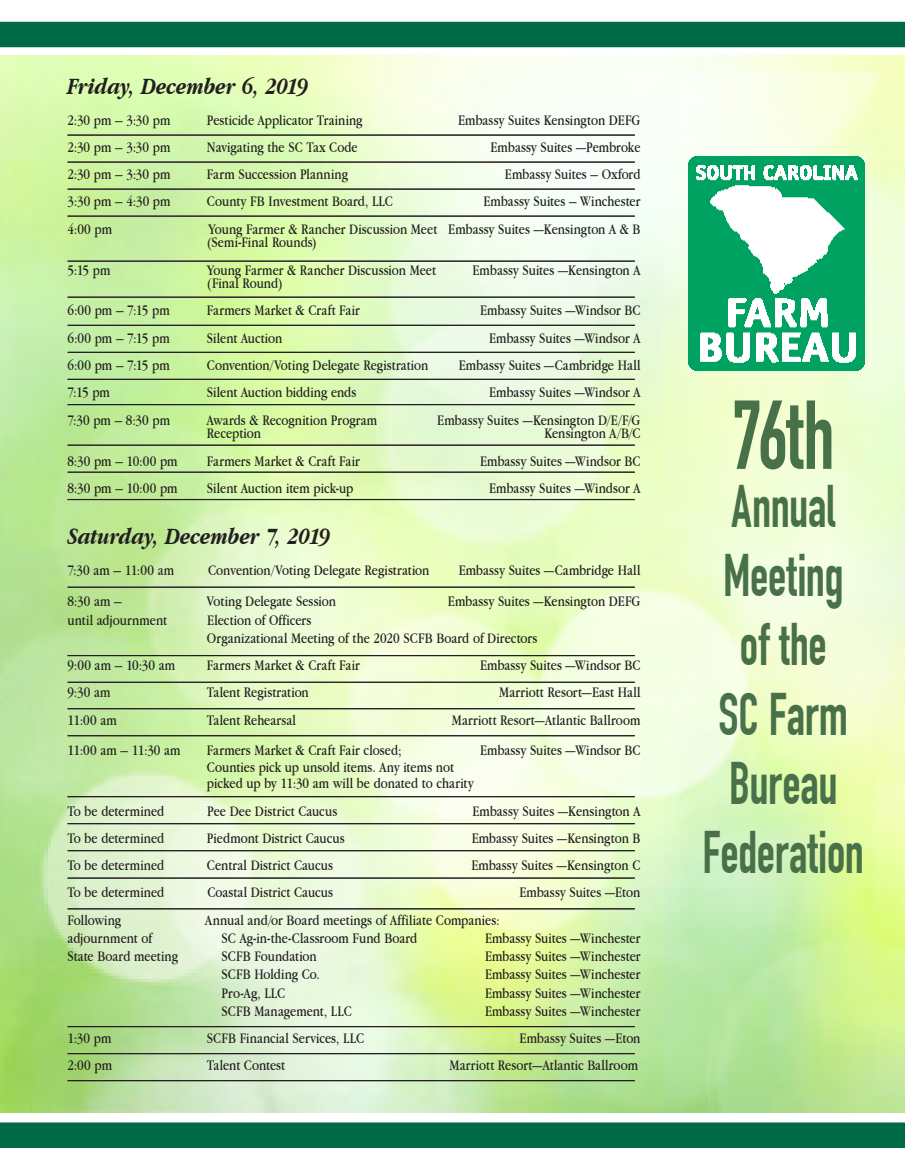
<style>
.page{position:relative;width:905px;height:1175px;background:#fff}
.page>*{position:absolute;margin:0;border:0;box-sizing:border-box;transform-origin:0 0}
.t1{font:700 96px "DIN Condensed";color:#497149;scale:.84 1}
.t2{font:700 58.65px/69.3px "DIN Condensed";letter-spacing:-.01em;color:#497149;text-align:center;scale:.84 1}
.t3{font:italic 700 24.3px "Apple Garamond";letter-spacing:-.01em;color:#231f20}
.t4{font:15.15px/13.6px "Apple Garamond BT";color:#231f20}
</style>
<div class="page">
<img style="left:0;top:55px;width:904px;height:1057px">
<div style="left:0;top:22px;width:904px;height:25px;background:#006a47"></div>
<div style="left:0;top:1122px;width:904px;height:26px;background:#006a47"></div>
<hr style="left:68px;top:135px;width:566px;height:1px;background:#231f20">
<hr style="left:68px;top:162px;width:566px;height:1px;background:#231f20">
<hr style="left:68px;top:189px;width:566px;height:1px;background:#231f20">
<hr style="left:68px;top:216px;width:566px;height:1px;background:#231f20">
<hr style="left:68px;top:261px;width:566px;height:1px;background:#231f20">
<hr style="left:68px;top:297px;width:566px;height:1px;background:#231f20">
<hr style="left:68px;top:325px;width:566px;height:1px;background:#231f20">
<hr style="left:68px;top:352px;width:566px;height:1px;background:#231f20">
<hr style="left:68px;top:379px;width:566px;height:1px;background:#231f20">
<hr style="left:68px;top:404px;width:566px;height:1px;background:#231f20">
<hr style="left:68px;top:445px;width:566px;height:1px;background:#231f20">
<hr style="left:68px;top:472px;width:566px;height:1px;background:#231f20">
<hr style="left:68px;top:499px;width:566px;height:1px;background:#231f20">
<hr style="left:68px;top:587px;width:566px;height:1px;background:#231f20">
<hr style="left:68px;top:682px;width:566px;height:1px;background:#231f20">
<hr style="left:68px;top:655px;width:566px;height:1px;background:#231f20">
<hr style="left:68px;top:708px;width:566px;height:1px;background:#231f20">
<hr style="left:68px;top:735px;width:566px;height:1px;background:#231f20">
<hr style="left:68px;top:877px;width:566px;height:1px;background:#231f20">
<hr style="left:68px;top:878px;width:566px;height:1px;background:#231f20">
<hr style="left:68px;top:796px;width:566px;height:1px;background:#231f20">
<hr style="left:68px;top:908px;width:566px;height:1px;background:#231f20">
<hr style="left:68px;top:823px;width:566px;height:1px;background:#231f20">
<hr style="left:68px;top:1026px;width:566px;height:1px;background:#231f20">
<hr style="left:68px;top:850px;width:566px;height:1px;background:#231f20">
<hr style="left:68px;top:1053px;width:566px;height:1px;background:#231f20">
<hr style="left:68px;top:1080px;width:566px;height:1px;background:#231f20">
<img style="left:688px;top:156px;width:176px;height:214px">
<h3 class="t3" style="left:68px;top:72px;width:242px">Friday, December 6, 2019</h3>
<p class="t4" style="left:68px;top:112px;width:104px">2:30 pm – 3:30 pm</p>
<p class="t4" style="left:207px;top:112px;width:157px">Pesticide Applicator Training</p>
<p class="t4" style="left:458px;top:112px;width:184px">Embassy Suites Kensington DEFG</p>
<p class="t4" style="left:68px;top:140px;width:104px">2:30 pm – 3:30 pm</p>
<p class="t4" style="left:207px;top:140px;width:152px">Navigating the SC Tax Code</p>
<p class="t4" style="left:490px;top:140px;width:151px">Embassy Suites —Pembroke</p>
<p class="t4" style="left:67px;top:167px;width:104px">2:30 pm – 3:30 pm</p>
<p class="t4" style="left:207px;top:167px;width:142px">Farm Succession Planning</p>
<p class="t4" style="left:505px;top:167px;width:137px">Embassy Suites – Oxford</p>
<p class="t4" style="left:67px;top:194px;width:105px">3:30 pm – 4:30 pm</p>
<p class="t4" style="left:207px;top:194px;width:187px">County FB Investment Board, LLC</p>
<p class="t4" style="left:483px;top:194px;width:158px">Embassy Suites – Winchester</p>
<p class="t4" style="left:67px;top:222px;width:46px">4:00 pm</p>
<p class="t4" style="left:207px;top:222px;width:435px">Young Farmer &amp; Rancher Discussion Meet Embassy Suites —Kensington A &amp; B (Semi-Final Rounds)</p>
<p class="t4" style="left:68px;top:262px;width:44px">5:15 pm</p>
<p class="t4" style="left:207px;top:262px;width:230px">Young Farmer &amp; Rancher Discussion Meet</p>
<p class="t4" style="left:472px;top:262px;width:169px">Embassy Suites —Kensington A</p>
<p class="t4" style="left:207px;top:276px;width:77px">(Final Round)</p>
<p class="t4" style="left:68px;top:303px;width:104px">6:00 pm – 7:15 pm</p>
<p class="t4" style="left:207px;top:303px;width:154px">Farmers Market &amp; Craft Fair</p>
<p class="t4" style="left:480px;top:303px;width:162px">Embassy Suites —Windsor BC</p>
<p class="t4" style="left:68px;top:331px;width:104px">6:00 pm – 7:15 pm</p>
<p class="t4" style="left:207px;top:331px;width:77px">Silent Auction</p>
<p class="t4" style="left:489px;top:331px;width:153px">Embassy Suites —Windsor A</p>
<p class="t4" style="left:67px;top:358px;width:104px">6:00 pm – 7:15 pm</p>
<p class="t4" style="left:207px;top:358px;width:223px">Convention/Voting Delegate Registration</p>
<p class="t4" style="left:459px;top:358px;width:183px">Embassy Suites —Cambridge Hall</p>
<p class="t4" style="left:67px;top:385px;width:44px">7:15 pm</p>
<p class="t4" style="left:207px;top:385px;width:151px">Silent Auction bidding ends</p>
<p class="t4" style="left:489px;top:385px;width:153px">Embassy Suites —Windsor A</p>
<p class="t4" style="left:67px;top:412px;width:104px">7:30 pm – 8:30 pm</p>
<p class="t4" style="left:207px;top:412px;width:172px">Awards &amp; Recognition Program</p>
<p class="t4" style="left:437px;top:412px;width:205px">Embassy Suites —Kensington D/E/F/G</p>
<p class="t4" style="left:207px;top:426px;width:55px">Reception</p>
<p class="t4" style="left:544px;top:426px;width:98px">Kensington A/B/C</p>
<p class="t4" style="left:67px;top:453px;width:112px">8:30 pm – 10:00 pm</p>
<p class="t4" style="left:207px;top:453px;width:154px">Farmers Market &amp; Craft Fair</p>
<p class="t4" style="left:480px;top:453px;width:162px">Embassy Suites —Windsor BC</p>
<p class="t4" style="left:68px;top:481px;width:112px">8:30 pm – 10:00 pm</p>
<p class="t4" style="left:207px;top:481px;width:148px">Silent Auction item pick-up</p>
<p class="t4" style="left:489px;top:481px;width:153px">Embassy Suites —Windsor A</p>
<h3 class="t3" style="left:68px;top:522px;width:264px">Saturday, December 7, 2019</h3>
<p class="t4" style="left:68px;top:562px;width:108px">7:30 am – 11:00 am</p>
<p class="t4" style="left:208px;top:562px;width:223px">Convention/Voting Delegate Registration</p>
<p class="t4" style="left:458px;top:562px;width:183px">Embassy Suites —Cambridge Hall</p>
<p class="t4" style="left:68px;top:594px;width:56px">8:30 am –</p>
<p class="t4" style="left:207px;top:594px;width:130px">Voting Delegate Session</p>
<p class="t4" style="left:448px;top:594px;width:194px">Embassy Suites —Kensington DEFG</p>
<p class="t4" style="left:67px;top:612px;width:101px">until adjournment</p>
<p class="t4" style="left:207px;top:610px;width:332px;line-height:18.1px">Election of Officers<br>Organizational Meeting of the 2020 SCFB Board of Directors</p>
<p class="t4" style="left:67px;top:658px;width:109px">9:00 am – 10:30 am</p>
<p class="t4" style="left:207px;top:658px;width:154px">Farmers Market &amp; Craft Fair</p>
<p class="t4" style="left:480px;top:658px;width:162px">Embassy Suites —Windsor BC</p>
<p class="t4" style="left:67px;top:685px;width:44px">9:30 am</p>
<p class="t4" style="left:207px;top:685px;width:103px">Talent Registration</p>
<p class="t4" style="left:499px;top:685px;width:143px">Marriott Resort—East Hall</p>
<p class="t4" style="left:67px;top:712px;width:51px">11:00 am</p>
<p class="t4" style="left:207px;top:712px;width:91px">Talent Rehearsal</p>
<p class="t4" style="left:452px;top:712px;width:190px">Marriott Resort—Atlantic Ballroom</p>
<p class="t4" style="left:67px;top:743px;width:115px">11:00 am – 11:30 am</p>
<p class="t4" style="left:207px;top:743px;width:196px">Farmers Market &amp; Craft Fair closed;</p>
<p class="t4" style="left:480px;top:743px;width:162px">Embassy Suites —Windsor BC</p>
<p class="t4" style="left:207px;top:758px;width:268px;line-height:16.6px">Counties pick up unsold items. Any items not picked up by 11:30 am will be donated to charity</p>
<p class="t4" style="left:67px;top:803px;width:98px">To be determined</p>
<p class="t4" style="left:207px;top:803px;width:131px">Pee Dee District Caucus</p>
<p class="t4" style="left:472px;top:803px;width:169px">Embassy Suites —Kensington A</p>
<p class="t4" style="left:67px;top:831px;width:98px">To be determined</p>
<p class="t4" style="left:207px;top:831px;width:139px">Piedmont District Caucus</p>
<p class="t4" style="left:471px;top:831px;width:170px">Embassy Suites —Kensington B</p>
<p class="t4" style="left:67px;top:858px;width:98px">To be determined</p>
<p class="t4" style="left:207px;top:858px;width:127px">Central District Caucus</p>
<p class="t4" style="left:471px;top:858px;width:171px">Embassy Suites —Kensington C</p>
<p class="t4" style="left:67px;top:885px;width:98px">To be determined</p>
<p class="t4" style="left:207px;top:885px;width:127px">Coastal District Caucus</p>
<p class="t4" style="left:519px;top:885px;width:122px">Embassy Suites —Eton</p>
<p class="t4" style="left:67px;top:912px;width:55px">Following</p>
<p class="t4" style="left:205px;top:912px;width:296px">Annual and/or Board meetings of Affiliate Companies:</p>
<p class="t4" style="left:67px;top:931px;width:86px">adjournment of</p>
<p class="t4" style="left:221px;top:931px;width:197px">SC Ag-in-the-Classroom Fund Board</p>
<p class="t4" style="left:485px;top:931px;width:157px">Embassy Suites —Winchester</p>
<p class="t4" style="left:67px;top:949px;width:112px">State Board meeting</p>
<p class="t4" style="left:221px;top:949px;width:97px">SCFB Foundation</p>
<p class="t4" style="left:485px;top:949px;width:157px">Embassy Suites —Winchester</p>
<p class="t4" style="left:221px;top:967px;width:100px">SCFB Holding Co.</p>
<p class="t4" style="left:485px;top:967px;width:157px">Embassy Suites —Winchester</p>
<p class="t4" style="left:221px;top:985px;width:65px">Pro-Ag, LLC</p>
<p class="t4" style="left:485px;top:985px;width:157px">Embassy Suites —Winchester</p>
<p class="t4" style="left:221px;top:1003px;width:132px">SCFB Management, LLC</p>
<p class="t4" style="left:485px;top:1003px;width:157px">Embassy Suites —Winchester</p>
<p class="t4" style="left:67px;top:1031px;width:45px">1:30 pm</p>
<p class="t4" style="left:207px;top:1031px;width:159px">SCFB Financial Services, LLC</p>
<p class="t4" style="left:519px;top:1031px;width:122px">Embassy Suites —Eton</p>
<p class="t4" style="left:67px;top:1058px;width:46px">2:00 pm</p>
<p class="t4" style="left:207px;top:1058px;width:80px">Talent Contest</p>
<p class="t4" style="left:449px;top:1058px;width:190px">Marriott Resort—Atlantic Ballroom</p>
<h1 class="t1" style="left:732px;top:379px;width:124px">76th</h1>
<h2 class="t2" style="left:702px;top:472px;width:194px">Annual<br>Meeting of the<br>SC Farm<br>Bureau<br>Federation</h2>
</div>
